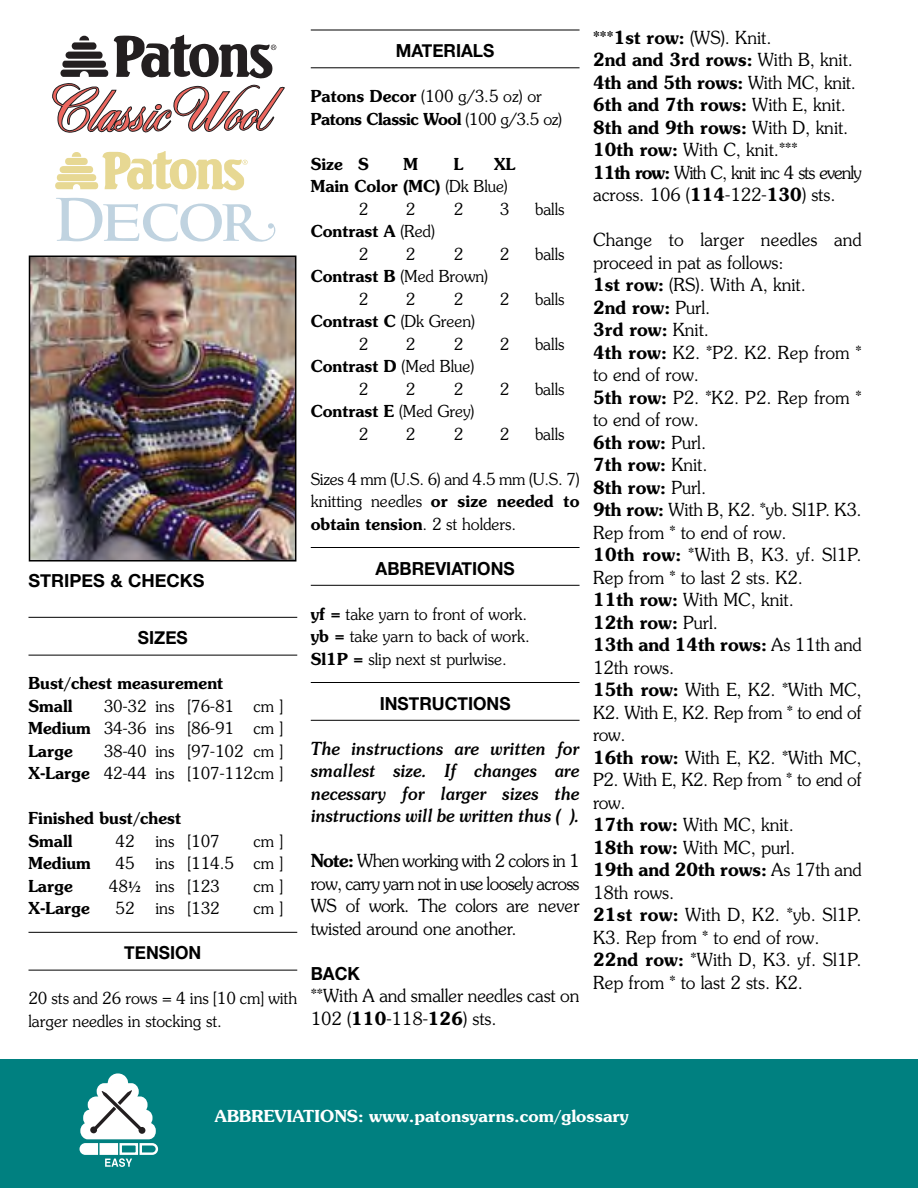
<style>
.page{position:relative;width:918px;height:1188px;background:#fff}
.page>*{position:absolute;margin:0;border:0;box-sizing:border-box;transform-origin:0 0}
.t1{font:300 18px/22.5px "Souvenir";color:#000;scale:.96 1}
.t2{font:italic 500 18px/22.5px "Souvenir";letter-spacing:-.02em;color:#000;text-align:justify;scale:.9 1}
.t3{font:700 18px "Helvetica Neue";color:#000;scale:.96 1}
.t4{font:700 18px "Helvetica Neue";color:#000}
.t5{font:300 16.5px/22.5px "Souvenir";color:#000;scale:.96 1}
.t6{font:600 16.5px/22.5px "Souvenir";color:#000;scale:.96 1}
.t7{font:600 16.5px/22.5px "Souvenir";letter-spacing:-.025em;color:#000;scale:.96 1}
.t8{font:600 16.5px "Souvenir";color:#fff}
.s1{font-weight:600}
.s2{font-family:"Adobe Garamond Exp";font-weight:600}
.s3{font-weight:300}
</style>
<div class="page">
<hr style="left:28px;top:617px;width:269px;height:1px;background:#000">
<hr style="left:28px;top:655px;width:269px;height:1px;background:#000">
<hr style="left:28px;top:932px;width:269px;height:1px;background:#000">
<hr style="left:28px;top:970px;width:269px;height:1px;background:#000">
<hr style="left:311px;top:30px;width:269px;height:1px;background:#000">
<hr style="left:311px;top:68px;width:269px;height:1px;background:#000">
<hr style="left:311px;top:547px;width:269px;height:1px;background:#000">
<hr style="left:311px;top:585px;width:269px;height:1px;background:#000">
<hr style="left:311px;top:682px;width:269px;height:1px;background:#000">
<hr style="left:311px;top:720px;width:269px;height:1px;background:#000">
<hr style="left:917px;top:1059px;width:1px;height:129px;background:#008080">
<div style="left:0;top:1060px;width:918px;height:128px;background:#008080"></div>
<svg style="left:79px;top:1073px;width:80px;height:94px"></svg>
<svg style="left:52px;top:35px;width:233px;height:98px"></svg>
<img style="left:32px;top:259px;width:261px;height:300px">
<div style="left:29px;top:256px;width:267px;height:306px;border:2px solid #000"></div>
<svg style="left:55px;top:151px;width:193px;height:39px"></svg>
<svg style="left:56px;top:198px;width:219px;height:44px"></svg>
<p class="t4" style="left:28px;top:570px;width:178px">STRIPES &amp; CHECKS</p>
<p class="t3" style="left:138px;top:627px;width:54px">SIZES</p>
<p class="t6" style="left:28px;top:673px;width:204px">Bust/chest measurement<br>Small</p>
<p class="t5" style="left:28px;top:696px;width:267px;text-align:justify;text-indent:75px">30-32 ins [76-81 cm ] <span class="s1">Medium</span> 34-36 ins [86-91 cm ] <span class="s1">Large</span></p>
<p class="t5" style="left:28px;top:741px;width:267px;text-align:right">38-40 ins [97-102 cm ]<br><span class="s1">X-Large</span> 42-44 ins [107-112cm ]</p>
<p class="t6" style="left:28px;top:808px;width:161px">Finished bust/chest<br>Small</p>
<p class="t5" style="left:116px;top:831px;width:21px">42</p>
<p class="t5" style="left:155px;top:831px;width:69px">ins [107</p>
<p class="t5" style="left:254px;top:831px;width:32px">cm ]</p>
<p class="t6" style="left:28px;top:853px;width:67px">Medium</p>
<p class="t5" style="left:116px;top:853px;width:21px">45</p>
<p class="t5" style="left:155px;top:853px;width:135px">ins [114.5 cm ]</p>
<p class="t6" style="left:28px;top:876px;width:48px">Large</p>
<p class="t5" style="left:109px;top:876px;width:117px">48<span class="s2">½</span> ins [123</p>
<p class="t5" style="left:254px;top:876px;width:32px">cm ]</p>
<p class="t6" style="left:28px;top:898px;width:66px">X-Large</p>
<p class="t5" style="left:116px;top:898px;width:21px">52</p>
<p class="t5" style="left:155px;top:898px;width:69px">ins [132</p>
<p class="t5" style="left:254px;top:898px;width:32px">cm ]</p>
<p class="t3" style="left:124px;top:942px;width:82px">TENSION</p>
<p class="t5" style="left:28px;top:988px;width:281px">20 sts and 26 rows = 4 ins [10 cm] with larger needles in stocking st.</p>
<p class="t3" style="left:396px;top:39px;width:104px">MATERIALS</p>
<p class="t7" style="left:311px;top:86px;width:263px">Patons Decor <span class="s3">(100 g/3.5 oz) or<br></span>Patons Classic Wool <span class="s3">(100 g/3.5 oz)</span></p>
<p class="t6" style="left:311px;top:154px;width:62px">Size S</p>
<p class="t6" style="left:403px;top:154px;width:17px">M</p>
<p class="t6" style="left:454px;top:154px;width:11px">L</p>
<p class="t6" style="left:494px;top:154px;width:24px">XL</p>
<p class="t6" style="left:311px;top:176px;width:207px">Main Color (MC) <span class="s3">(Dk Blue)</span></p>
<p class="t5" style="left:359px;top:199px;width:11px">2</p>
<p class="t5" style="left:406px;top:199px;width:11px">2</p>
<p class="t5" style="left:454px;top:199px;width:11px">2</p>
<p class="t5" style="left:500px;top:199px;width:11px">3</p>
<p class="t5" style="left:535px;top:199px;width:32px">balls</p>
<p class="t6" style="left:359px;top:221px;width:81px;text-indent:-48px">Contrast A <span class="s3">(Red)<br>2</span></p>
<p class="t5" style="left:406px;top:244px;width:11px">2</p>
<p class="t5" style="left:454px;top:244px;width:11px">2</p>
<p class="t5" style="left:500px;top:244px;width:11px">2</p>
<p class="t5" style="left:535px;top:244px;width:32px">balls</p>
<p class="t5" style="left:359px;top:266px;width:136px;text-indent:-48px"><span class="s1">Contrast B</span> (Med Brown)<br>2</p>
<p class="t5" style="left:406px;top:289px;width:11px">2</p>
<p class="t5" style="left:454px;top:289px;width:11px">2</p>
<p class="t5" style="left:500px;top:289px;width:11px">2</p>
<p class="t5" style="left:535px;top:289px;width:32px">balls</p>
<p class="t5" style="left:359px;top:311px;width:123px;text-indent:-48px"><span class="s1">Contrast C</span> (Dk Green)<br>2</p>
<p class="t5" style="left:406px;top:334px;width:11px">2</p>
<p class="t5" style="left:454px;top:334px;width:11px">2</p>
<p class="t5" style="left:500px;top:334px;width:11px">2</p>
<p class="t5" style="left:535px;top:334px;width:32px">balls</p>
<p class="t5" style="left:359px;top:356px;width:122px;text-indent:-48px"><span class="s1">Contrast D</span> (Med Blue)<br>2</p>
<p class="t5" style="left:406px;top:379px;width:11px">2</p>
<p class="t5" style="left:454px;top:379px;width:11px">2</p>
<p class="t5" style="left:500px;top:379px;width:11px">2</p>
<p class="t5" style="left:535px;top:379px;width:32px">balls</p>
<p class="t5" style="left:359px;top:401px;width:122px;text-indent:-48px"><span class="s1">Contrast E</span> (Med Grey)<br>2</p>
<p class="t5" style="left:406px;top:424px;width:11px">2</p>
<p class="t5" style="left:454px;top:424px;width:11px">2</p>
<p class="t5" style="left:500px;top:424px;width:11px">2</p>
<p class="t5" style="left:535px;top:424px;width:32px">balls</p>
<p class="t5" style="left:311px;top:469px;width:281px;text-align:justify">Sizes 4 mm (U.S. 6) and 4.5 mm (U.S. 7) knitting needles <span class="s1">or size needed to obtain tension</span>. 2 st holders.</p>
<p class="t3" style="left:376px;top:557px;width:146px">ABBREVIATIONS</p>
<p class="t5" style="left:311px;top:604px;width:230px"><span class="s1">yf =</span> take yarn to front of work. <span class="s1">yb =</span> take yarn to back of work.<br><span class="s1">Sl1P =</span> slip next st purlwise.</p>
<p class="t3" style="left:380px;top:692px;width:138px">INSTRUCTIONS</p>
<p class="t2" style="left:311px;top:738px;width:300px">The instructions are written for smallest size. If changes are necessary for larger sizes the instructions will be written thus ( ).</p>
<p class="t1" style="left:311px;top:851px;width:282px;text-align:justify"><span class="s1">Note:</span> When working with 2 colors in 1 row, carry yarn not in use loosely across WS of work. The colors are never twisted around one another.</p>
<p class="t3" style="left:311px;top:962px;width:53px">BACK</p>
<p class="t1" style="left:311px;top:986px;width:281px">**With A and smaller needles cast on<br>102 (<span class="s1">110</span>-118-<span class="s1">126</span>) sts.</p>
<p class="t1" style="left:593px;top:27px;width:281px"><span class="s1">***1st row:</span> (WS). Knit.<br><span class="s1">2nd and 3rd rows:</span> With B, knit.<br><span class="s1">4th and 5th rows:</span> With MC, knit.<br><span class="s1">6th and 7th rows:</span> With E, knit.<br><span class="s1">8th and 9th rows:</span> With D, knit.<br><span class="s1">10th row:</span> With C, knit.***<br><span class="s1">11th row:</span> With C, knit inc 4 sts evenly across. 106 (<span class="s1">114</span>-122-<span class="s1">130</span>) sts.</p>
<p class="t1" style="left:593px;top:230px;width:281px">Change to larger needles and proceed in pat as follows:<br><span class="s1">1st row:</span> (RS). With A, knit.<br><span class="s1">2nd row:</span> Purl.<br><span class="s1">3rd row:</span> Knit.<br><span class="s1">4th row:</span> K2. *P2. K2. Rep from * to end of row.<br><span class="s1">5th row:</span> P2. *K2. P2. Rep from * to end of row.<br><span class="s1">6th row:</span> Purl.<br><span class="s1">7th row:</span> Knit.<br><span class="s1">8th row:</span> Purl.<br><span class="s1">9th row:</span> With B, K2. *yb. Sl1P. K3.<br>Rep from * to end of row.<br><span class="s1">10th row:</span> *With B, K3. yf. Sl1P.<br>Rep from * to last 2 sts. K2.<br><span class="s1">11th row:</span> With MC, knit.<br><span class="s1">12th row:</span> Purl.<br><span class="s1">13th and 14th rows:</span> As 11th and<br>12th rows.<br><span class="s1">15th row:</span> With E, K2. *With MC,<br>K2. With E, K2. Rep from * to end of row.<br><span class="s1">16th row:</span> With E, K2. *With MC,<br>P2. With E, K2. Rep from * to end of row.<br><span class="s1">17th row:</span> With MC, knit.<br><span class="s1">18th row:</span> With MC, purl.<br><span class="s1">19th and 20th rows:</span> As 17th and<br>18th rows.<br><span class="s1">21st row:</span> With D, K2. *yb. Sl1P.<br>K3. Rep from * to end of row.<br><span class="s1">22nd row:</span> *With D, K3. yf. Sl1P.<br>Rep from * to last 2 sts. K2.</p>
<p class="t8" style="left:215px;top:1110px;width:415px">ABBREVIATIONS: www.patonsyarns.com/glossary</p>
</div>
